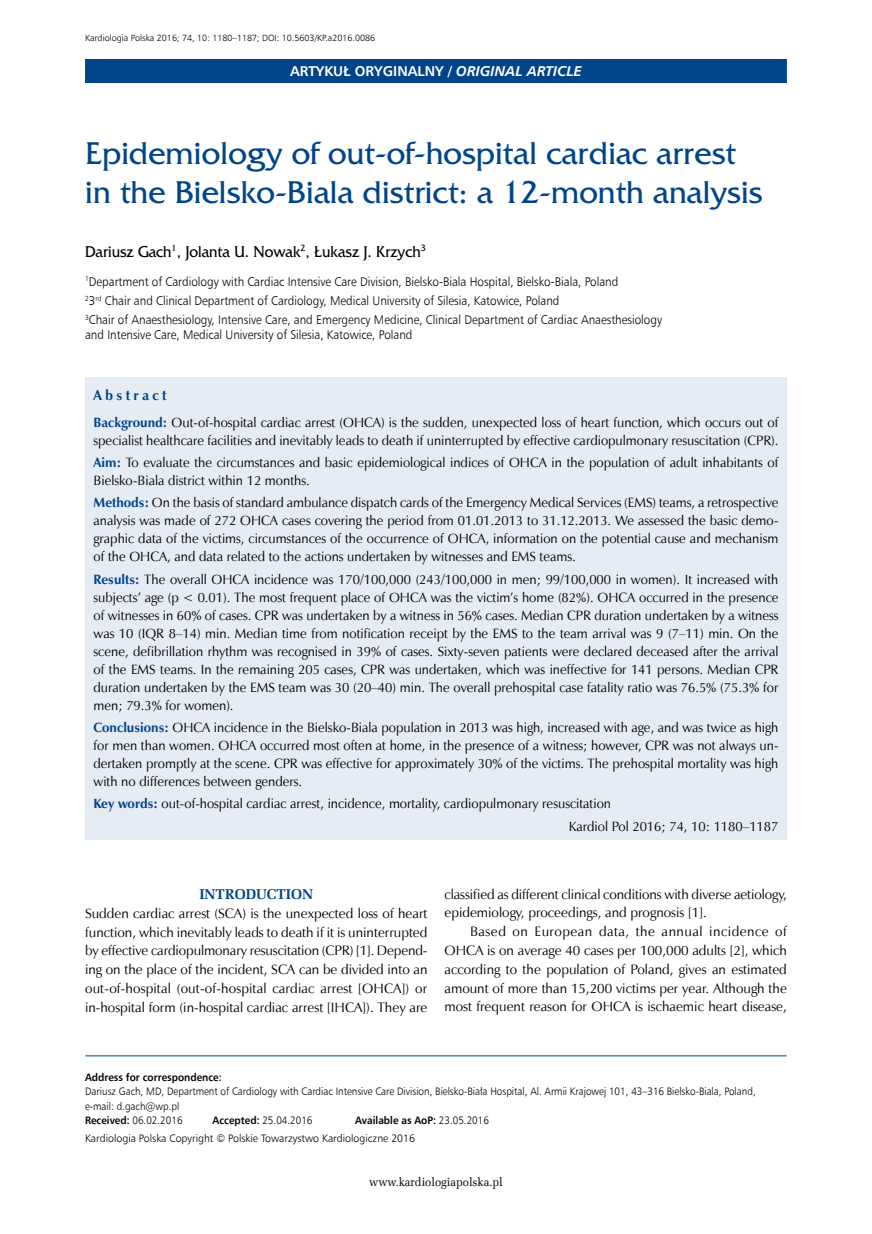
<style>
.page{position:relative;width:872px;height:1234px;background:#fff}
.page>*{position:absolute;margin:0;border:0;box-sizing:border-box;transform-origin:0 0}
.t1{font:33px/39px "France";color:#004489}
.t2{font:16.5px "France";color:#000;scale:.94 1}
.t3{font:700 14.25px "Humnst 777 EU";color:#fff}
.t4{font:700 14.25px "Zapf Ellipt EU";color:#004489}
.t5{font:700 14.25px "Zapf Humnst EU";letter-spacing:.23em;color:#004489}
.t6{font:13.65px/18.8px "Zapf Humnst EU";color:#000;text-align:justify}
.t7{font:13.5px/18px "Zapf Humnst EU";color:#000}
.t8{font:12.6px/19.2px "Humnst 777 Lt EU";color:#000;scale:.93 1}
.t9{font:12px "Zapf Ellipt EU";color:#000;scale:.95 1}
.t10{font:10.8px/14.2px "Humnst 777 Lt EU";color:#000;scale:.92 1}
.t11{font:10.8px "Humnst 777 Lt EU";color:#000}
.t12{font:700 10.8px "Humnst 777 EU";color:#000;scale:.92 1}
.t13{font:9px "Humnst 777 Lt EU";color:#000}
.s1{font-style:italic}
.s2{font-weight:700;color:#004489}
.s3{font-family:"Humnst 777 EU";font-weight:700}
.s4{font-family:"Humnst 777 Lt EU";font-weight:400}
</style>
<div class="page">
<div style="left:85px;top:59px;width:702px;height:24px;background:#004489"></div>
<div style="left:85px;top:377px;width:702px;height:462px;background:#e6ecf3"></div>
<hr style="left:85px;top:1055px;width:702px;height:1px;background:#004489">
<p class="t13" style="left:85px;top:33px;width:292px">Kardiologia Polska 2016; 74, 10: 1180–1187; DOI: 10.5603/KP.a2016.0086</p>
<p class="t3" style="left:290px;top:62px;width:293px">ARTYKUŁ ORYGINALNy / <span class="s1">ORIGINAL ARTICLE</span></p>
<h1 class="t1" style="left:85px;top:134px;width:679px">Epidemiology of out-of-hospital cardiac arrest in the Bielsko-Biala district: a 12-month analysis</h1>
<p class="t2" style="left:85px;top:242px;width:364px">Dariusz Gach<sup>1</sup>, Jolanta U. Nowak<sup>2</sup>, Łukasz J. Krzych<sup>3</sup></p>
<p class="t8" style="left:85px;top:271px;width:622px"><sup>1</sup>Department of Cardiology with Cardiac Intensive Care Division, Bielsko-Biala Hospital, Bielsko-Biala, Poland<br><sup>2</sup>3<sup>rd</sup> Chair and Clinical Department of Cardiology, Medical University of Silesia, Katowice, Poland<br><sup>3</sup>Chair of Anaesthesiology, Intensive Care, and Emergency Medicine, Clinical Department of Cardiac Anaesthesiology</p>
<p class="t8" style="left:85px;top:325px;width:353px">and Intensive Care, Medical University of Silesia, Katowice, Poland</p>
<p class="t5" style="left:94px;top:386px;width:75px">Abstract</p>
<p class="t7" style="left:94px;top:413px;width:686px"><span class="s2">Background:</span> Out-of-hospital cardiac arrest (OHCA) is the sudden, unexpected loss of heart function, which occurs out of specialist healthcare facilities and inevitably leads to death if uninterrupted by effective cardiopulmonary resuscitation (CPR).</p>
<p class="t7" style="left:94px;top:453px;width:686px"><span class="s2">Aim:</span> To evaluate the circumstances and basic epidemiological indices of OHCA in the population of adult inhabitants of<br>Bielsko-Biala district within 12 months.</p>
<p class="t7" style="left:94px;top:493px;width:686px;text-align:justify"><span class="s2">Methods:</span> On the basis of standard ambulance dispatch cards of the Emergency Medical Services (EMS) teams, a retrospective analysis was made of 272 OHCA cases covering the period from 01.01.2013 to 31.12.2013. We assessed the basic demo&shy;graphic data of the victims, circumstances of the occurrence of OHCA, information on the potential cause and mechanism of the OHCA, and data related to the actions undertaken by witnesses and EMS teams.</p>
<p class="t7" style="left:94px;top:570px;width:686px;text-align:justify"><span class="s2">Results:</span> The overall OHCA incidence was 170/100,000 (243/100,000 in men; 99/100,000 in women). It increased with subjects’ age (p &lt; 0.01). The most frequent place of OHCA was the victim’s home (82%). OHCA occurred in the presence of witnesses in 60% of cases. CPR was undertaken by a witness in 56% cases. Median CPR duration undertaken by a witness was 10 (IQR 8–14) min. Median time from notification receipt by the EMS to the team arrival was 9 (7–11) min. On the scene, defibrillation rhythm was recognised in 39% of cases. Sixty-seven patients were declared deceased after the arrival of the EMS teams. In the remaining 205 cases, CPR was undertaken, which was ineffective for 141 persons. Median CPR duration undertaken by the EMS team was 30 (20–40) min. The overall prehospital case fatality ratio was 76.5% (75.3% for men; 79.3% for women).</p>
<p class="t7" style="left:94px;top:718px;width:686px;text-align:justify"><span class="s2">Conclusions:</span> OHCA incidence in the Bielsko-Biala population in 2013 was high, increased with age, and was twice as high for men than women. OHCA occurred most often at home, in the presence of a witness; however, CPR was not always un&shy;dertaken promptly at the scene. CPR was effective for approximately 30% of the victims. The prehospital mortality was high with no differences between genders.</p>
<p class="t7" style="left:569px;top:792px;width:211px;line-height:22.4px;text-indent:-475px"><span class="s2">Key words:</span> out-of-hospital cardiac arrest, incidence, mortality, cardiopulmonary resuscitation<br>Kardiol Pol 2016; 74, 10: 1180–1187</p>
<p class="t4" style="left:199px;top:885px;width:115px">INTRODUCTION</p>
<p class="t6" style="left:85px;top:903px;width:344px">Sudden cardiac arrest (SCA) is the unexpected loss of heart function, which inevitably leads to death if it is uninterrupted by effective cardiopulmonary resuscitation (CPR) [1]. Depend&shy;ing on the place of the incident, SCA can be divided into an out-of-hospital (out-of-hospital cardiac arrest [OHCA]) or in-hospital form (in-hospital cardiac arrest [IHCA]). They are</p>
<p class="t6" style="left:444px;top:884px;width:344px">classified as different clinical conditions with diverse aetiology, epidemiology, proceedings, and prognosis [1].</p>
<p class="t6" style="left:444px;top:922px;width:344px;text-indent:25px">Based on European data, the annual incidence of OHCA is on average 40 cases per 100,000 adults [2], which according to the population of Poland, gives an estimated amount of more than 15,200 victims per year. Although the most frequent reason for OHCA is ischaemic heart disease,</p>
<p class="t12" style="left:85px;top:1070px;width:150px">Address for correspondence:</p>
<p class="t10" style="left:85px;top:1083px;width:730px">Dariusz Gach, MD, Department of Cardiology with Cardiac Intensive Care Division, Bielsko-Biała Hospital, Al. Armii Krajowej 101, 43–316 Bielsko-Biala, Poland, e-mail: d.gach@wp.pl<br><span class="s3">Received:</span> 06.02.2016</p>
<p class="t10" style="left:213px;top:1112px;width:110px"><span class="s3">Accepted:</span> 25.04.2016</p>
<p class="t12" style="left:355px;top:1112px;width:147px">Available as AoP: <span class="s4">23.05.2016</span></p>
<p class="t11" style="left:85px;top:1131px;width:331px">Kardiologia Polska Copyright © Polskie Towarzystwo Kardiologiczne 2016</p>
<p class="t9" style="left:369px;top:1174px;width:142px">www.kardiologiapolska.pl</p>
</div>
